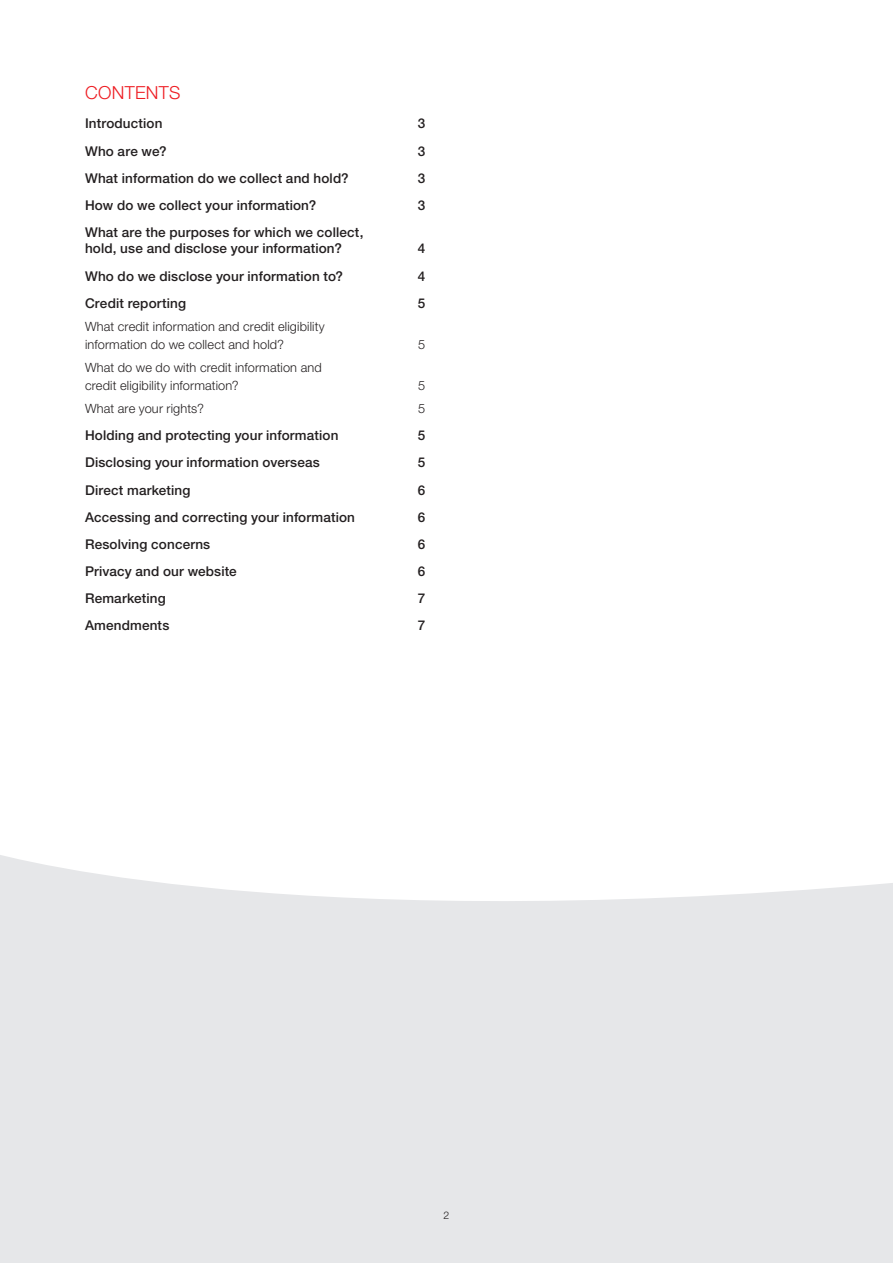
<style>
.page{position:relative;width:893px;height:1263px;background:#fff}
.page>*{position:absolute;margin:0;border:0;box-sizing:border-box;transform-origin:0 0}
.t1{font:300 18px "Helvetica Neue LT";letter-spacing:.02em;color:#ee1d23}
.t2{font:500 13.5px/16.5px "Helvetica Neue LT";letter-spacing:.01em;color:#231f20}
.t3{font:300 12.75px/17.2px "Helvetica Neue LT";letter-spacing:.01em;color:#231f20}
.t4{font:300 10.5px "Helvetica Neue LT";color:#231f20}
</style>
<div class="page">
<svg style="left:0;top:855px;width:892px;height:407px;fill:#e6e7e9"></svg>
<h1 class="t1" style="left:85px;top:86px;width:97px">CONTENTS</h1>
<p class="t2" style="left:85px;top:117px;width:79px">Introduction</p>
<p class="t2" style="left:418px;top:117px;width:9px">3</p>
<p class="t2" style="left:85px;top:144px;width:83px">Who are we?</p>
<p class="t2" style="left:417px;top:144px;width:9px">3</p>
<p class="t2" style="left:85px;top:171px;width:265px">What information do we collect and hold?</p>
<p class="t2" style="left:418px;top:171px;width:9px">3</p>
<p class="t2" style="left:85px;top:198px;width:233px">How do we collect your information?</p>
<p class="t2" style="left:417px;top:198px;width:9px">3</p>
<p class="t2" style="left:85px;top:225px;width:280px">What are the purposes for which we collect, hold, use and disclose your information?</p>
<p class="t2" style="left:417px;top:242px;width:9px">4</p>
<p class="t2" style="left:85px;top:269px;width:259px">Who do we disclose your information to?</p>
<p class="t2" style="left:417px;top:269px;width:9px">4</p>
<p class="t2" style="left:85px;top:296px;width:103px">Credit reporting</p>
<p class="t2" style="left:417px;top:296px;width:9px">5</p>
<p class="t3" style="left:85px;top:319px;width:241px">What credit information and credit eligibility information do we collect and hold?</p>
<p class="t3" style="left:418px;top:336px;width:9px">5</p>
<p class="t3" style="left:85px;top:360px;width:238px">What do we do with credit information and credit eligibility information?</p>
<p class="t3" style="left:418px;top:377px;width:9px">5</p>
<p class="t3" style="left:85px;top:401px;width:120px">What are your rights?</p>
<p class="t3" style="left:418px;top:401px;width:9px">5</p>
<p class="t2" style="left:85px;top:428px;width:255px">Holding and protecting your information</p>
<p class="t2" style="left:417px;top:428px;width:9px">5</p>
<p class="t2" style="left:85px;top:455px;width:236px">Disclosing your information overseas</p>
<p class="t2" style="left:417px;top:455px;width:9px">5</p>
<p class="t2" style="left:85px;top:482px;width:107px">Direct marketing</p>
<p class="t2" style="left:417px;top:482px;width:9px">6</p>
<p class="t2" style="left:85px;top:510px;width:271px">Accessing and correcting your information</p>
<p class="t2" style="left:418px;top:510px;width:9px">6</p>
<p class="t2" style="left:85px;top:537px;width:127px">Resolving concerns</p>
<p class="t2" style="left:417px;top:537px;width:9px">6</p>
<p class="t2" style="left:85px;top:564px;width:153px">Privacy and our website</p>
<p class="t2" style="left:417px;top:564px;width:9px">6</p>
<p class="t2" style="left:85px;top:591px;width:82px">Remarketing</p>
<p class="t2" style="left:417px;top:591px;width:9px">7</p>
<p class="t2" style="left:85px;top:618px;width:86px">Amendments</p>
<p class="t2" style="left:417px;top:618px;width:9px">7</p>
<p class="t4" style="left:443px;top:1211px;width:7px">2</p>
</div>
